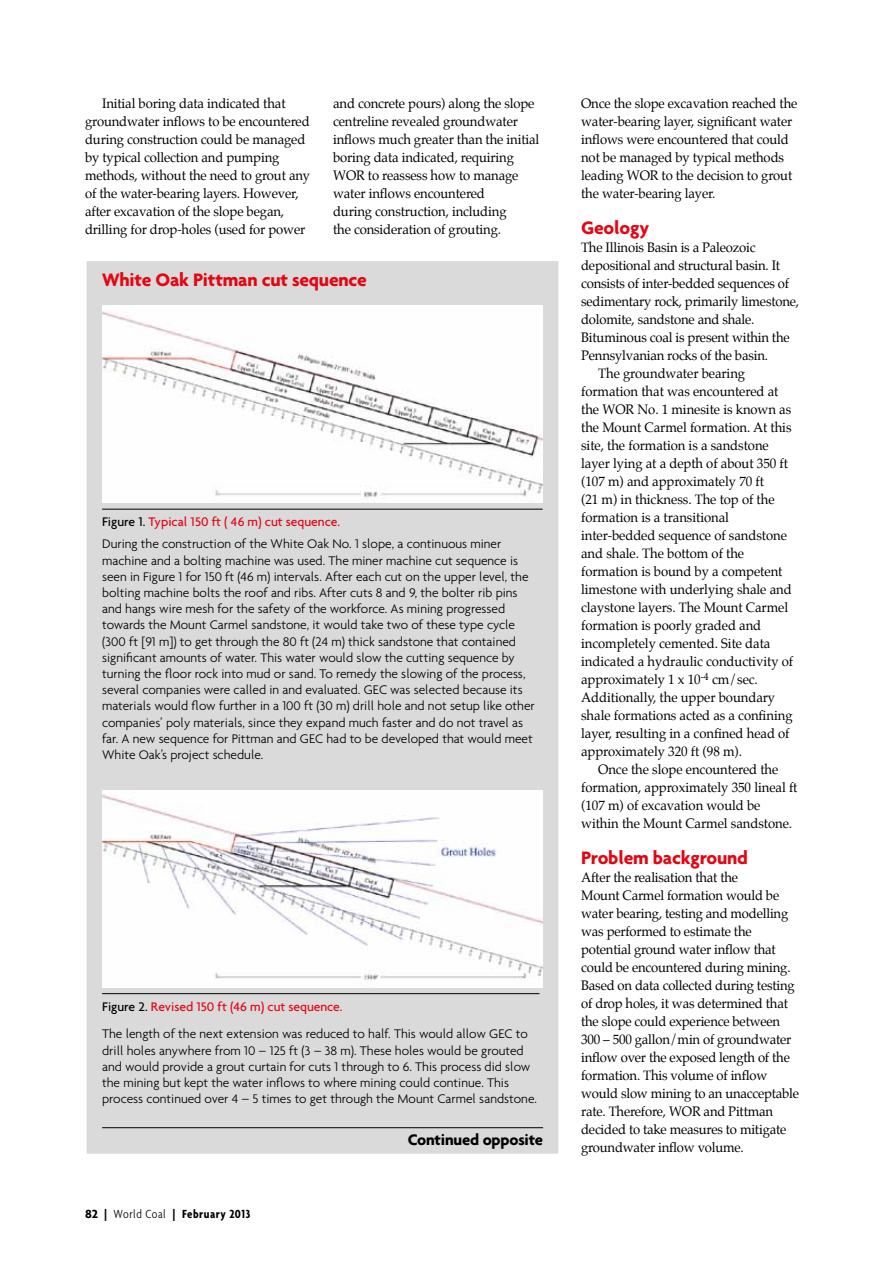
<style>
.page{position:relative;width:893px;height:1263px;background:#fff}
.page>*{position:absolute;margin:0;border:0;box-sizing:border-box;transform-origin:0 0}
.t1{font:700 19.5px "Agenda";letter-spacing:-.01em;color:#e30613}
.t2{font:700 16.5px "Agenda";letter-spacing:-.01em;color:#000}
.t3{font:13.5px/18px "Palatino";letter-spacing:-.01em;color:#000}
.t4{font:300 13.5px/16.2px "Agenda";color:#000}
.t5{font:500 13.5px "Agenda";color:#e30613}
.t6{font:700 condensed 12.75px "Agenda";letter-spacing:.04em;color:#000}
.s1{font-weight:500}
.s2{font-weight:500;color:#e30613}
.s3{color:#000}
.s4{font-stretch:normal}
.s5{font-weight:300}
</style>
<div class="page">
<div style="left:84px;top:258px;width:477px;height:899px;background:#dadada;border:3px solid #fff"></div>
<img style="left:102px;top:790px;width:440px;height:197px">
<hr style="left:102px;top:993px;width:437px;height:1px;background:#000">
<hr style="left:102px;top:1127px;width:441px;height:1px;background:#000">
<hr style="left:102px;top:509px;width:441px;height:1px;background:#000">
<img style="left:102px;top:305px;width:441px;height:198px">
<p class="t3" style="left:85px;top:96px;width:227px;text-indent:17px">Initial boring data indicated that groundwater inflows to be encountered during construction could be managed by typical collection and pumping methods, without the need to grout any of the water-bearing layers. However, after excavation of the slope began, drilling for drop-holes (used for power</p>
<p class="t3" style="left:333px;top:96px;width:208px">and concrete pours) along the slope centreline revealed groundwater inflows much greater than the initial boring data indicated, requiring<br>WOR to reassess how to manage water inflows encountered<br>during construction, including<br>the consideration of grouting.</p>
<h1 class="t1" style="left:102px;top:267px;width:266px">White Oak Pittman cut sequence</h1>
<p class="t4" style="left:102px;top:511px;width:401px;line-height:22px"><span class="s1">Figure 1.</span> <span class="s2">Typical 150 ft ( 46 m) cut sequence.<br></span>During the construction of the White Oak No. 1 slope, a continuous miner</p>
<p class="t4" style="left:102px;top:552px;width:434px">machine and a bolting machine was used. The miner machine cut sequence is seen in Figure 1 for 150 ft (46 m) intervals. After each cut on the upper level, the bolting machine bolts the roof and ribs. After cuts 8 and 9, the bolter rib pins and hangs wire mesh for the safety of the workforce. As mining progressed towards the Mount Carmel sandstone, it would take two of these type cycle (300 ft [91 m]) to get through the 80 ft (24 m) thick sandstone that contained significant amounts of water. This water would slow the cutting sequence by turning the floor rock into mud or sand. To remedy the slowing of the process, several companies were called in and evaluated. GEC was selected because its materials would flow further in a 100 ft (30 m) drill hole and not setup like other companies’ poly materials, since they expand much faster and do not travel as far. A new sequence for Pittman and GEC had to be developed that would meet White Oak’s project schedule.</p>
<p class="t5" style="left:102px;top:998px;width:242px"><span class="s3">Figure 2.</span> Revised 150 ft (46 m) cut sequence.</p>
<p class="t4" style="left:102px;top:1026px;width:436px">The length of the next extension was reduced to half. This would allow GEC to drill holes anywhere from 10 – 125 ft (3 – 38 m). These holes would be grouted and would provide a grout curtain for cuts 1 through to 6. This process did slow the mining but kept the water inflows to where mining could continue. This process continued over 4 – 5 times to get through the Mount Carmel sandstone.</p>
<p class="t6" style="left:85px;top:1206px;width:167px"><span class="s4">82 |</span> <span class="s5">World Coal</span> <span class="s4">|</span> February 2013</p>
<p class="t2" style="left:408px;top:1129px;width:137px">Continued opposite</p>
<p class="t3" style="left:581px;top:96px;width:218px">Once the slope excavation reached the water‑bearing layer, significant water inflows were encountered that could not be managed by typical methods leading WOR to the decision to grout the water-bearing layer.</p>
<h1 class="t1" style="left:581px;top:216px;width:70px">Geology</h1>
<p class="t3" style="left:581px;top:240px;width:176px">The Illinois Basin is a Paleozoic</p>
<p class="t3" style="left:581px;top:258px;width:201px">depositional and structural basin. It</p>
<p class="t3" style="left:581px;top:276px;width:210px">consists of inter-bedded sequences of</p>
<p class="t3" style="left:581px;top:294px;width:220px">sedimentary rock, primarily limestone,</p>
<p class="t3" style="left:581px;top:312px;width:175px">dolomite, sandstone and shale.</p>
<p class="t3" style="left:581px;top:330px;width:210px">Bituminous coal is present within the</p>
<p class="t3" style="left:581px;top:348px;width:188px">Pennsylvanian rocks of the basin.</p>
<p class="t3" style="left:598px;top:366px;width:149px">The groundwater bearing</p>
<p class="t3" style="left:581px;top:384px;width:199px">formation that was encountered at</p>
<p class="t3" style="left:581px;top:401px;width:212px">the WOR No. 1 minesite is known as</p>
<p class="t3" style="left:581px;top:419px;width:212px">the Mount Carmel formation. At this</p>
<p class="t3" style="left:581px;top:437px;width:189px">site, the formation is a sandstone</p>
<p class="t3" style="left:581px;top:455px;width:208px">layer lying at a depth of about 350 ft</p>
<p class="t3" style="left:581px;top:473px;width:184px">(107 m) and approximately 70 ft</p>
<p class="t3" style="left:581px;top:491px;width:195px">(21 m) in thickness. The top of the</p>
<p class="t3" style="left:581px;top:509px;width:149px">formation is a transitional</p>
<p class="t3" style="left:581px;top:527px;width:207px">inter‑bedded sequence of sandstone</p>
<p class="t3" style="left:581px;top:545px;width:165px">and shale. The bottom of the</p>
<p class="t3" style="left:581px;top:563px;width:203px">formation is bound by a competent</p>
<p class="t3" style="left:581px;top:581px;width:212px">limestone with underlying shale and</p>
<p class="t3" style="left:581px;top:599px;width:209px">claystone layers. The Mount Carmel</p>
<p class="t3" style="left:581px;top:617px;width:182px">formation is poorly graded and</p>
<p class="t3" style="left:581px;top:635px;width:191px">incompletely cemented. Site data</p>
<p class="t3" style="left:581px;top:653px;width:214px">indicated a hydraulic conductivity of</p>
<p class="t3" style="left:581px;top:671px;width:178px">approximately 1 x 10<sup>-4</sup> cm/sec.</p>
<p class="t3" style="left:581px;top:690px;width:196px">Additionally, the upper boundary</p>
<p class="t3" style="left:581px;top:708px;width:213px">shale formations acted as a confining</p>
<p class="t3" style="left:581px;top:726px;width:210px">layer, resulting in a confined head of</p>
<p class="t3" style="left:581px;top:744px;width:162px">approximately 320 ft (98 m).</p>
<p class="t3" style="left:598px;top:762px;width:182px">Once the slope encountered the</p>
<p class="t3" style="left:581px;top:780px;width:218px">formation, approximately 350 lineal ft</p>
<p class="t3" style="left:581px;top:798px;width:181px">(107 m) of excavation would be</p>
<p class="t3" style="left:581px;top:816px;width:212px">within the Mount Carmel sandstone.</p>
<h1 class="t1" style="left:581px;top:846px;width:168px">Problem background</h1>
<p class="t3" style="left:581px;top:870px;width:219px">After the realisation that the<br>Mount Carmel formation would be water bearing, testing and modelling was performed to estimate the potential ground water inflow that could be encountered during mining.<br>Based on data collected during testing of drop holes, it was determined that the slope could experience between 300 – 500 gallon/min of groundwater inflow over the exposed length of the formation. This volume of inflow would slow mining to an unacceptable rate. Therefore, WOR and Pittman decided to take measures to mitigate groundwater inflow volume.</p>
</div>
